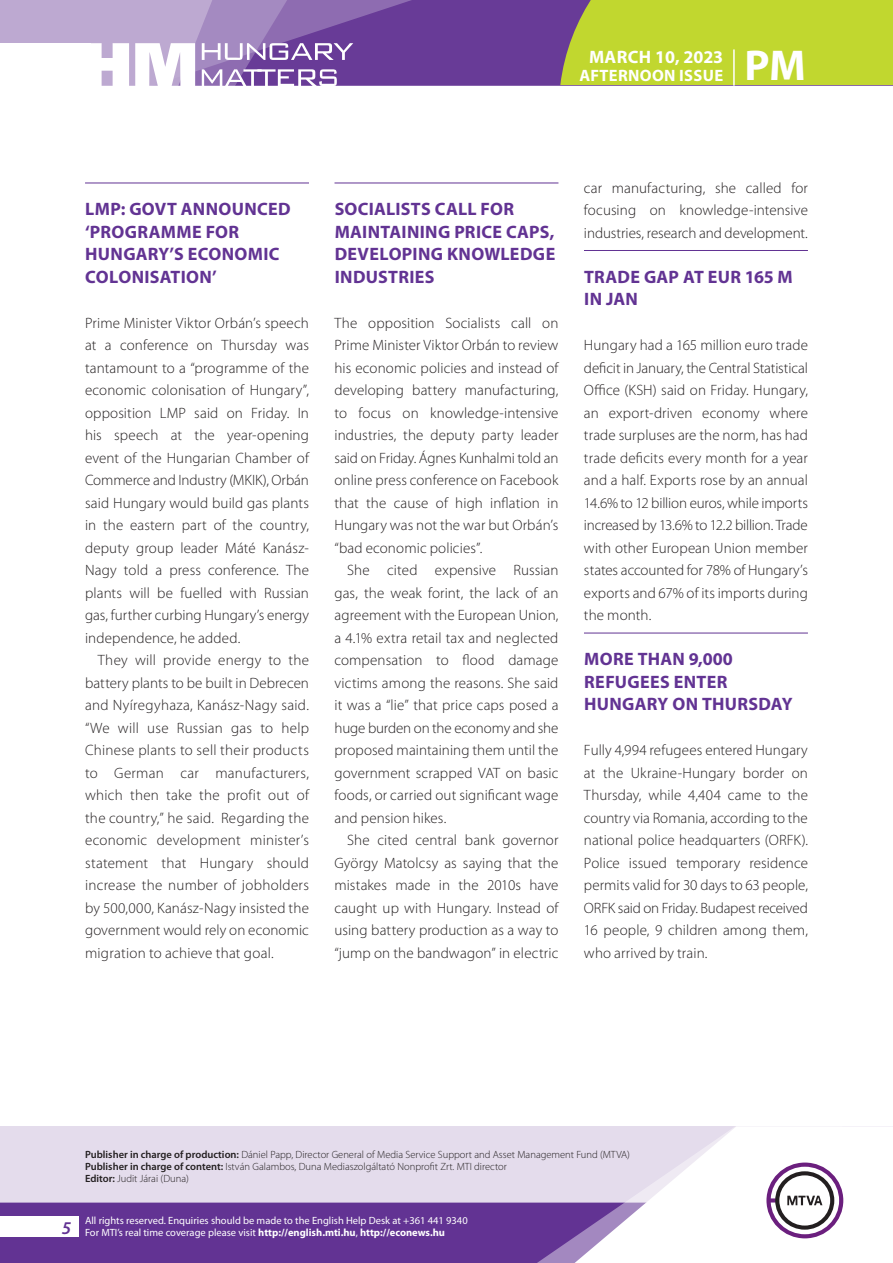
<style>
.page{position:relative;width:893px;height:1263px;background:#fff}
.page>*{position:absolute;margin:0;border:0;box-sizing:border-box;transform-origin:0 0}
.t1{font:700 43.35px "Myriad Pro";color:#fff}
._01_cimsor{font:700 18px/22.5px "Myriad Pro";letter-spacing:.02em;color:#623393}
.t2{font:700 18px "Myriad Pro";letter-spacing:.01em;color:#fff}
.t3{font:700 16.5px "Myriad Pro";letter-spacing:.02em;color:#fff}
._03_kenyer_szöveg-1{font:300 15px/22.5px "Myriad Pro";letter-spacing:.005em;color:#231f20;text-align:justify}
._03_kenyer_szöveg-2{font:300 15px/22.5px "Myriad Pro";letter-spacing:.01em;color:#231f20;text-align:justify}
.t4{font:300 10.5px "Myriad Pro";color:#231f20}
.t5{font:10.5px/12px "Myriad Pro";color:#fff}
.s1{font-weight:600}
.s2{font-weight:700}
</style>
<div class="page">
<div style="left:0;top:1126px;width:893px;height:137px;background:#e4dcec"></div>
<div style="left:0;top:1202px;width:506px;height:61px;background:#623393"></div>
<div style="left:506px;top:1202px;width:43px;height:61px;background:#623393"></div>
<svg style="left:549px;top:1126px;width:344px;height:137px;fill:#fff"></svg>
<svg style="left:766px;top:1162px;width:77px;height:76px;background:#c5b8c8"></svg>
<div style="left:0;top:1216px;width:79px;height:20px;background:#fff"></div>
<div style="left:0;top:0;width:893px;height:85px;background:#683b97"></div>
<div style="left:560px;top:0;width:333px;height:85px;background:#c1d72f"></div>
<hr style="left:733px;top:49px;width:2px;height:37px;background:#fff">
<svg style="left:0;top:0;width:479px;height:86px"></svg>
<hr style="left:85px;top:183px;width:224px;height:1px;background:#623393">
<hr style="left:334px;top:183px;width:224px;height:1px;background:#623393">
<hr style="left:584px;top:250px;width:224px;height:1px;background:#623393">
<hr style="left:584px;top:633px;width:224px;height:1px;background:#623393">
<p class="t2" style="left:589px;top:45px;width:136px">March 10, 2023</p>
<p class="t3" style="left:579px;top:65px;width:145px">AFTERNOON ISSUE</p>
<h1 class="t1" style="left:745px;top:37px;width:63px">PM</h1>
<p class="_01_cimsor" style="left:85px;top:197px;width:207px">LMP: GOVT ANNOUNCED ‘PROGRAMME FOR<br>HUNGARY’S ECONOMIC<br>COLONISATION’</p>
<p class="_03_kenyer_szöveg-1" style="left:85px;top:311px;width:225px">Prime Minister Viktor Orbán’s speech at a conference on Thursday was tantamount to a “programme of the economic colonisation of Hungary”, opposition LMP said on Friday. In his speech at the year-opening event of the Hungarian Chamber of Commerce and Industry (MKIK), Orbán said Hungary would build gas plants in the eastern part of the country, deputy group leader Máté Kanász-Nagy told a press conference. The plants will be fuelled with Russian gas, further curbing Hungary’s energy independence, he added.</p>
<p class="_03_kenyer_szöveg-2" style="left:85px;top:649px;width:225px;text-indent:13px">They will provide energy to the battery plants to be built in Debrecen and Nyíregyhaza, Kanász-Nagy said. “We will use Russian gas to help Chinese plants to sell their products to German car manufacturers, which then take the profit out of the country,” he said. Regarding the economic development minister’s statement that Hungary should increase the number of jobholders by 500,000, Kanász-Nagy insisted the government would rely on economic migration to achieve that goal.</p>
<p class="_01_cimsor" style="left:335px;top:197px;width:222px">SOCIALISTS CALL FOR<br>MAINTAINING PRICE CAPS,<br>DEVELOPING KNOWLEDGE<br>INDUSTRIES</p>
<p class="_03_kenyer_szöveg-1" style="left:334px;top:311px;width:225px">The opposition Socialists call on Prime Minister Viktor Orbán to review his economic policies and instead of developing battery manufacturing, to focus on knowledge-intensive industries, the deputy party leader said on Friday. Ágnes Kunhalmi told an online press conference on Facebook that the cause of high inflation in Hungary was not the war but Orbán’s “bad economic policies”.</p>
<p class="_03_kenyer_szöveg-2" style="left:334px;top:559px;width:225px;text-indent:13px">She cited expensive Russian gas, the weak forint, the lack of an agreement with the European Union, a 4.1% extra retail tax and neglected compensation to flood damage victims among the reasons. She said it was a “lie” that price caps posed a huge burden on the economy and she proposed maintaining them until the government scrapped VAT on basic foods, or carried out significant wage and pension hikes.</p>
<p class="_03_kenyer_szöveg-2" style="left:334px;top:829px;width:225px;text-indent:13px">She cited central bank governor György Matolcsy as saying that the mistakes made in the 2010s have caught up with Hungary. Instead of using battery production as a way to “jump on the bandwagon” in electric</p>
<p class="_03_kenyer_szöveg-2" style="left:584px;top:176px;width:225px">car manufacturing, she called for focusing on knowledge-intensive industries, research and development.</p>
<p class="_01_cimsor" style="left:584px;top:265px;width:210px">TRADE GAP AT EUR 165 M<br>IN JAN</p>
<p class="_03_kenyer_szöveg-1" style="left:584px;top:334px;width:225px">Hungary had a 165 million euro trade deficit in January, the Central Statistical Office (KSH) said on Friday. Hungary, an export-driven economy where trade surpluses are the norm, has had trade deficits every month for a year and a half. Exports rose by an annual 14.6% to 12 billion euros, while imports increased by 13.6% to 12.2 billion. Trade with other European Union member states accounted for 78% of Hungary’s exports and 67% of its imports during the month.</p>
<p class="_01_cimsor" style="left:584px;top:647px;width:210px">MORE THAN 9,000<br>REFUGEES ENTER<br>HUNGARY ON THURSDAY</p>
<p class="_03_kenyer_szöveg-1" style="left:584px;top:739px;width:225px">Fully 4,994 refugees entered Hungary at the Ukraine-Hungary border on Thursday, while 4,404 came to the country via Romania, according to the national police headquarters (ORFK).<br>Police issued temporary residence permits valid for 30 days to 63 people, ORFK said on Friday. Budapest received 16 people, 9 children among them, who arrived by train.</p>
<p class="t4" style="left:85px;top:1148px;width:546px"><span class="s1">Publisher in charge of production:</span> Dániel Papp, Director General of Media Service Support and Asset Management Fund (MTVA)</p>
<p class="t4" style="left:85px;top:1160px;width:423px"><span class="s1">Publisher in charge of content:</span> István Galambos, Duna Mediaszolgáltató Nonprofit Zrt. MTI director</p>
<p class="t4" style="left:85px;top:1172px;width:105px"><span class="s1">Editor:</span> Judit Járai (Duna)</p>
<p class="t5" style="left:62px;top:1214px;width:407px;text-indent:23px">All rights reserved. Enquiries should be made to the English Help Desk at +361 441 9340<br><sup>5</sup> For MTI’s real time coverage please visit <span class="s2">http://english.mti.hu</span>, <span class="s2">http://econews.hu</span></p>
</div>
